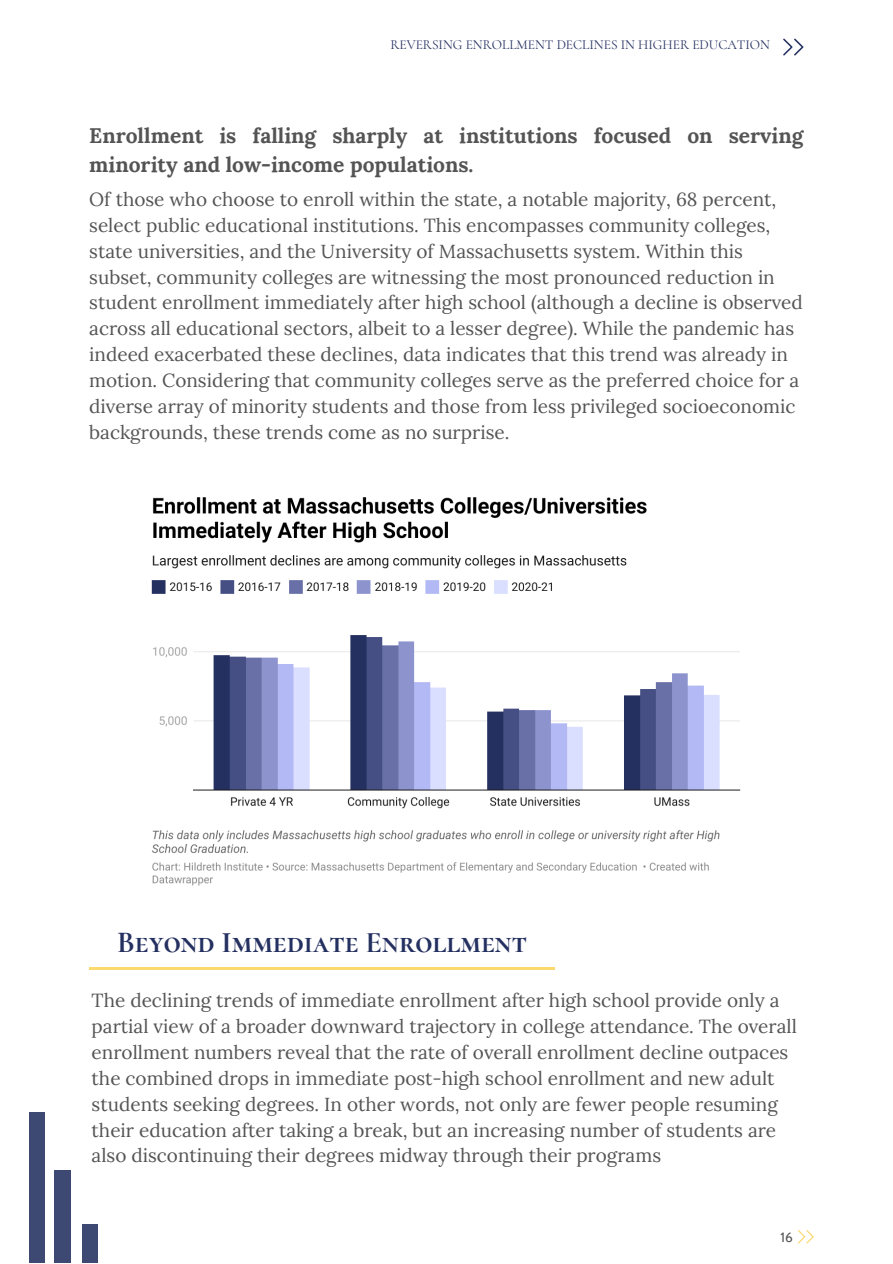
<style>
.page{position:relative;width:893px;height:1264px;background:#fff}
.page>*{position:absolute;margin:0;border:0;box-sizing:border-box;transform-origin:0 0}
.t1{font:700 30px "Cormorant SC";color:#243060}
.t2{font:700 21px/29.2px "Lora";color:#545454}
.t3{font:18.9px/25.8px "Lora";color:#545454}
.t4{font:13.5px "Cormorant SC";color:#253060}
.t5{font:13.5px "Cabin";color:#545454}
</style>
<div class="page">
<svg style="left:798px;top:1230px;width:15px;height:13px"></svg>
<svg style="left:783px;top:39px;width:20px;height:16px"></svg>
<div style="left:29px;top:1112px;width:15px;height:150px;background:#3e4973"></div>
<div style="left:55px;top:1170px;width:16px;height:92px;background:#3e4973"></div>
<div style="left:83px;top:1224px;width:15px;height:38px;background:#3e4973"></div>
<img style="left:151px;top:497px;width:590px;height:389px">
<hr style="left:89px;top:967px;width:466px;height:2px;background:#fad96f">
<p class="t4" style="left:390px;top:37px;width:381px">REVERSING ENROLLMENT DECLINES IN HIGHER EDUCATION</p>
<p class="t2" style="left:89px;top:121px;width:715px">Enrollment is falling sharply at institutions focused on serving minority and low-income populations.</p>
<p class="t3" style="left:89px;top:186px;width:715px">Of those who choose to enroll within the state, a notable majority, 68 percent, select public educational institutions. This encompasses community colleges, state universities, and the University of Massachusetts system. Within this subset, community colleges are witnessing the most pronounced reduction in student enrollment immediately after high school (although a decline is observed across all educational sectors, albeit to a lesser degree). While the pandemic has indeed exacerbated these declines, data indicates that this trend was already in motion. Considering that community colleges serve as the preferred choice for a diverse array of minority students and those from less privileged socioeconomic backgrounds, these trends come as no surprise.</p>
<p class="t1" style="left:117px;top:924px;width:411px">Beyond Immediate Enrollment</p>
<p class="t3" style="left:92px;top:987px;width:706px">The declining trends of immediate enrollment after high school provide only a partial view of a broader downward trajectory in college attendance. The overall enrollment numbers reveal that the rate of overall enrollment decline outpaces the combined drops in immediate post-high school enrollment and new adult students seeking degrees. In other words, not only are fewer people resuming their education after taking a break, but an increasing number of students are also discontinuing their degrees midway through their programs</p>
<p class="t5" style="left:780px;top:1229px;width:14px">16</p>
</div>
